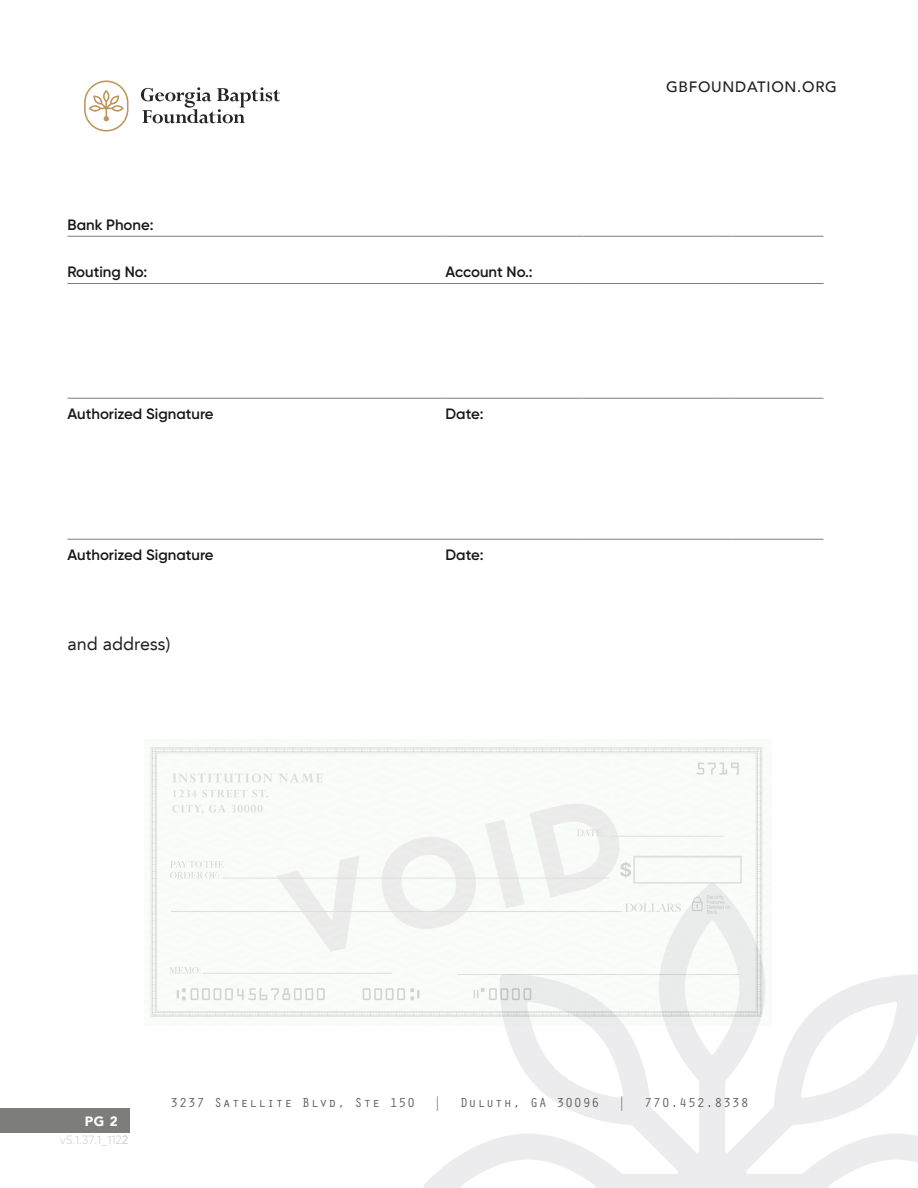
<style>
.page{position:relative;width:918px;height:1188px;background:#fff}
.page>*{position:absolute;margin:0;border:0;box-sizing:border-box;transform-origin:0 0}
.Body_Text{font:18px "Avenir LT";color:#231f20}
.Small_Header{font:600 15px "Gilroy";color:#171717}
.t1{font:500 15px "Avenir LT";letter-spacing:.05em;color:#231f20}
.t2{font:13.5px "Orator Std";letter-spacing:.05em;color:#635d59}
.t3{font:900 13.5px "Avenir LT";color:#fff}
.t4{font:12px "Gilroy";color:#d7d6d5}
</style>
<div class="page">
<svg style="left:424px;top:974px;width:494px;height:214px"></svg>
<svg style="left:141px;top:87px;width:139px;height:36px"></svg>
<svg style="left:84px;top:80px;width:44px;height:52px"></svg>
<hr style="left:68px;top:283px;width:378px;height:1px;background:#7d7e7c">
<hr style="left:446px;top:283px;width:138px;height:1px;background:#7d7e7c">
<hr style="left:584px;top:283px;width:134px;height:1px;background:#7d7e7c">
<svg style="left:718px;top:283px;width:15px;height:1px"></svg>
<hr style="left:733px;top:283px;width:90px;height:1px;background:#7d7e7c">
<hr style="left:68px;top:398px;width:378px;height:1px;background:#7d7e7c">
<hr style="left:446px;top:398px;width:138px;height:1px;background:#7d7e7c">
<hr style="left:584px;top:398px;width:134px;height:1px;background:#7d7e7c">
<svg style="left:718px;top:398px;width:15px;height:1px"></svg>
<hr style="left:733px;top:398px;width:90px;height:1px;background:#7d7e7c">
<hr style="left:68px;top:236px;width:378px;height:1px;background:#7d7e7c">
<hr style="left:446px;top:236px;width:138px;height:1px;background:#7d7e7c">
<hr style="left:584px;top:236px;width:134px;height:1px;background:#7d7e7c">
<svg style="left:718px;top:236px;width:15px;height:1px"></svg>
<hr style="left:733px;top:236px;width:90px;height:1px;background:#7d7e7c">
<hr style="left:68px;top:539px;width:378px;height:1px;background:#7d7e7c">
<hr style="left:446px;top:539px;width:138px;height:1px;background:#7d7e7c">
<hr style="left:584px;top:539px;width:134px;height:1px;background:#7d7e7c">
<svg style="left:718px;top:539px;width:15px;height:1px"></svg>
<hr style="left:733px;top:539px;width:90px;height:1px;background:#7d7e7c">
<img style="left:150px;top:747px;width:622px;height:279px">
<div style="left:0;top:1108px;width:130px;height:24px;background:#7d7e7c"></div>
<p class="Small_Header" style="left:68px;top:215px;width:88px">Bank Phone:</p>
<p class="Small_Header" style="left:68px;top:262px;width:81px">Routing No:</p>
<p class="Small_Header" style="left:446px;top:262px;width:89px">Account No.:</p>
<p class="Small_Header" style="left:68px;top:404px;width:148px">Authorized Signature</p>
<p class="Small_Header" style="left:446px;top:404px;width:40px">Date:</p>
<p class="Small_Header" style="left:68px;top:545px;width:148px">Authorized Signature</p>
<p class="Small_Header" style="left:446px;top:545px;width:40px">Date:</p>
<p class="Body_Text" style="left:68px;top:634px;width:105px">and address)</p>
<p class="t1" style="left:666px;top:78px;width:172px">GBFOUNDATION.ORG</p>
<p class="t3" style="left:85px;top:1113px;width:35px">PG 2</p>
<p class="t4" style="left:60px;top:1132px;width:70px">v5.1.37.1_1122</p>
<p class="t2" style="left:170px;top:1093px;width:247px">3237 Satellite Blvd, Ste 150</p>
<p class="t2" style="left:434px;top:1093px;width:10px">|</p>
<p class="t2" style="left:460px;top:1093px;width:141px">Duluth, GA 30096</p>
<p class="t2" style="left:618px;top:1093px;width:10px">|</p>
<p class="t2" style="left:644px;top:1093px;width:106px">770.452.8338</p>
</div>
